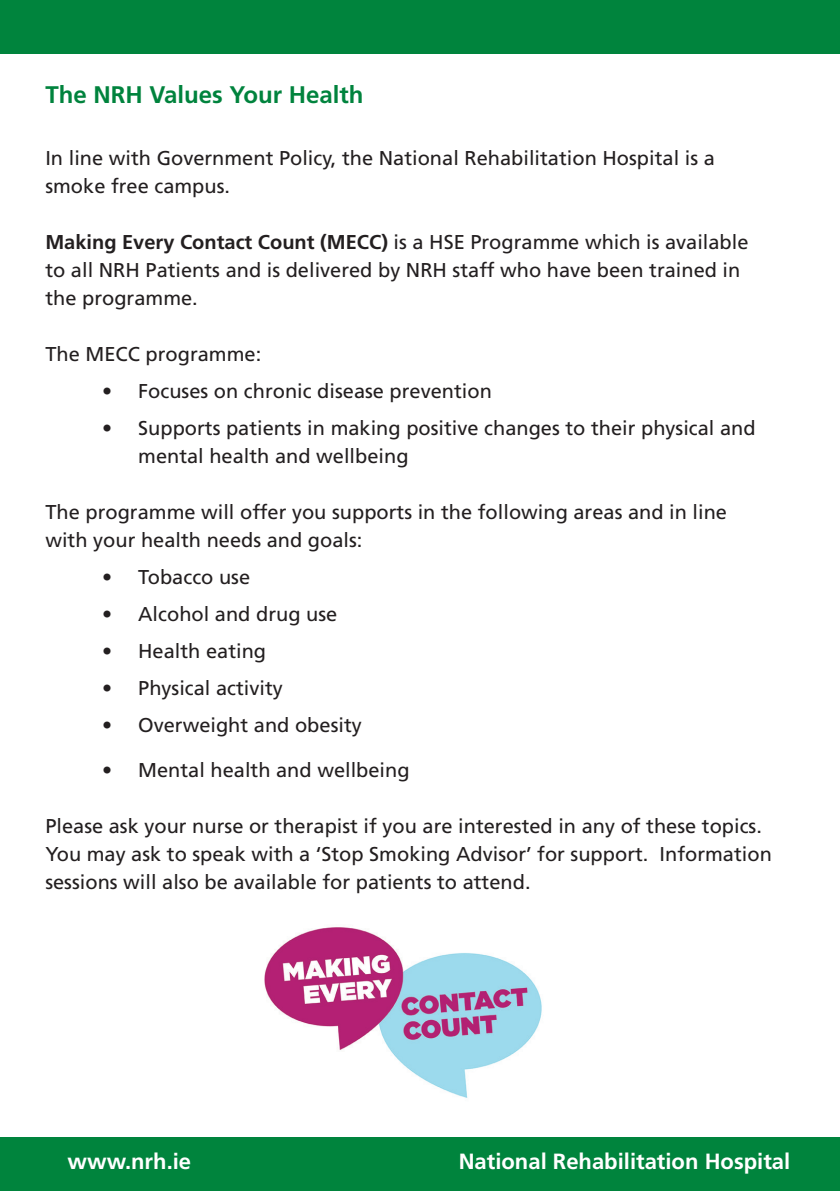
<style>
.page{position:relative;width:840px;height:1191px;background:#fff}
.page>*{position:absolute;margin:0;border:0;box-sizing:border-box;transform-origin:0 0}
.t1{font:700 24px "Frutiger LT Std";color:#00833d}
.t2{font:700 22px "Frutiger LT Std";color:#fff}
.t3{font:20px/28px "Frutiger LT Std";color:#231f20}
.s1{font-weight:700}
</style>
<div class="page">
<div style="left:0;top:0;width:839px;height:54px;background:#00843d"></div>
<div style="left:0;top:1137px;width:839px;height:54px;background:#00843d"></div>
<img style="left:265px;top:927px;width:277px;height:171px">
<p class="t1" style="left:45px;top:81px;width:319px">The NRH Values Your Health</p>
<p class="t3" style="left:45px;top:144px;width:670px">In line with Government Policy, the National Rehabilitation Hospital is a smoke free campus.</p>
<p class="t3" style="left:45px;top:228px;width:704px"><span class="s1">Making Every Contact Count (MECC)</span> is a HSE Programme which is available to all NRH Patients and is delivered by NRH staff who have been trained in the programme.</p>
<p class="t3" style="left:45px;top:340px;width:217px">The MECC programme:</p>
<p class="t3" style="left:102px;top:377px;width:391px">• Focuses on chronic disease prevention</p>
<p class="t3" style="left:138px;top:414px;width:618px;text-indent:-36px">• Supports patients in making positive changes to their physical and mental health and wellbeing</p>
<p class="t3" style="left:45px;top:498px;width:682px">The programme will offer you supports in the following areas and in line with your health needs and goals:</p>
<p class="t3" style="left:102px;top:563px;width:149px">• Tobacco use</p>
<p class="t3" style="left:102px;top:600px;width:236px">• Alcohol and drug use</p>
<p class="t3" style="left:102px;top:637px;width:165px">• Health eating</p>
<p class="t3" style="left:102px;top:674px;width:182px">• Physical activity</p>
<p class="t3" style="left:102px;top:711px;width:261px">• Overweight and obesity</p>
<p class="t3" style="left:102px;top:756px;width:309px">• Mental health and wellbeing</p>
<p class="t3" style="left:45px;top:812px;width:727px">Please ask your nurse or therapist if you are interested in any of these topics.<br>You may ask to speak with a ‘Stop Smoking Advisor’ for support. Information sessions will also be available for patients to attend.</p>
<p class="t2" style="left:67px;top:1148px;width:125px">www.nrh.ie</p>
<p class="t2" style="left:458px;top:1148px;width:333px">National Rehabilitation Hospital</p>
</div>
